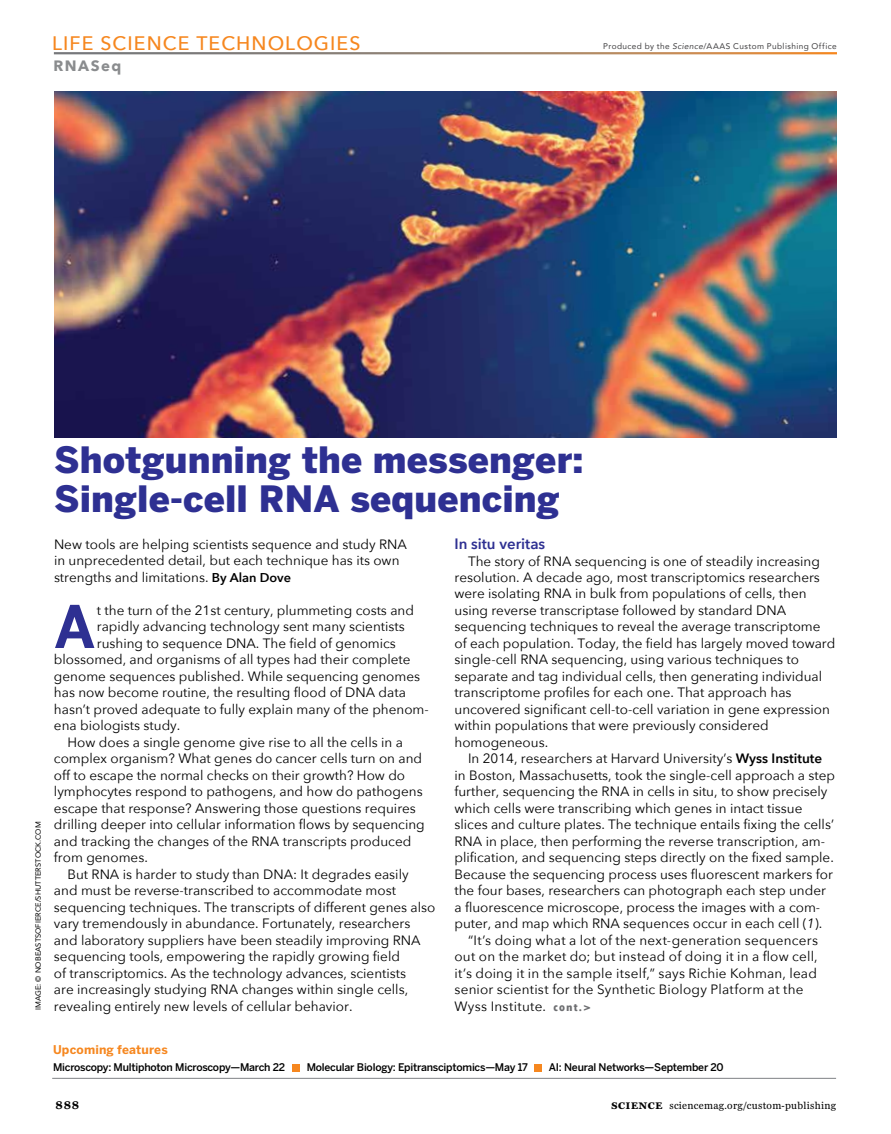
<style>
.page{position:relative;width:891px;height:1134px;background:#fff}
.page>*{position:absolute;margin:0;border:0;box-sizing:border-box;transform-origin:0 0}
.t1{font:700 58.05px "Benton Sans";color:#2e3092}
.t2{font:900 36px/39px "Benton Sans";letter-spacing:.005em;color:#2e3092}
.t3{font:500 19.5px "Avenir Next";letter-spacing:.055em;color:#f6871f}
.t4{font:600 15px "Avenir Next";color:#2e3092}
.t5{font:700 15px "Avenir Next";letter-spacing:.1em;color:#8a8c8e}
.t6{font:13.5px/16.5px "Avenir Next";color:#000}
.t7{font:13.5px "Avenir Next";letter-spacing:.025em;color:#000}
.t8{font:700 12px "Benton Sans";letter-spacing:.015em;color:#f6871f}
.t9{font:700 12px "Miller Daily";color:#000}
.t10{font:500 10.5px "Benton Sans";letter-spacing:-.02em;color:#000}
.t11{font:10.5px "Miller Daily";letter-spacing:.025em;color:#000}
.t12{font:700 10.5px "Avenir Next Condensed";color:#6d6e71;scale:1.14 1}
.t13{font:8.25px "Avenir";letter-spacing:.05em;color:#414042}
.t14{font:7.5px "Avenir";letter-spacing:.005em;color:#000}
.s1{font-style:italic}
.s2{font-weight:600;font-size:12.75px}
.s3{font-weight:600}
.s4{font-weight:700;font-size:9.75px}
</style>
<div class="page">
<hr style="left:52px;top:1078px;width:784px;height:1px;background:#808285">
<img style="left:54px;top:92px;width:783px;height:345px">
<div style="left:292px;top:1064px;width:8px;height:7px;background:#f6871f"></div>
<div style="left:535px;top:1064px;width:7px;height:7px;background:#f6871f"></div>
<h3 class="t3" style="left:52px;top:27px;width:310px">LIFE SCIENCE TECHNOLOGIES</h3>
<p class="t5" style="left:53px;top:53px;width:69px">RNASeq</p>
<p class="t13" style="left:603px;top:39px;width:235px">Produced by the <span class="s1">Science</span>/AAAS Custom Publishing Office</p>
<p class="t14" style="left:32px;top:1010px;width:190px;rotate:-90deg">IMAGE: © NOBEASTSOFIERCE/SHUTTERSTOCK.COM</p>
<h2 class="t2" style="left:54px;top:442px;width:531px">Shotgunning the messenger:<br>Single-cell RNA sequencing</h2>
<p class="t6" style="left:54px;top:535px;width:354px">New tools are helping scientists sequence and study RNA in unprecedented detail, but each technique has its own strengths and limitations. <span class="s2">By Alan Dove</span></p>
<h1 class="t1" style="left:54px;top:590px;width:43px">A</h1>
<p class="t6" style="left:97px;top:601px;width:319px">t the turn of the 21st century, plummeting costs and</p>
<p class="t6" style="left:97px;top:618px;width:309px">rapidly advancing technology sent many scientists</p>
<p class="t6" style="left:97px;top:634px;width:301px">rushing to sequence DNA. The field of genomics</p>
<p class="t6" style="left:54px;top:651px;width:358px">blossomed, and organisms of all types had their complete</p>
<p class="t6" style="left:54px;top:667px;width:368px">genome sequences published. While sequencing genomes</p>
<p class="t6" style="left:54px;top:684px;width:353px">has now become routine, the resulting flood of DNA data</p>
<p class="t6" style="left:54px;top:700px;width:376px">hasn’t proved adequate to fully explain many of the phenom-</p>
<p class="t6" style="left:54px;top:717px;width:128px">ena biologists study.</p>
<p class="t6" style="left:67px;top:733px;width:337px">How does a single genome give rise to all the cells in a</p>
<p class="t6" style="left:54px;top:750px;width:370px">complex organism? What genes do cancer cells turn on and</p>
<p class="t6" style="left:54px;top:766px;width:353px">off to escape the normal checks on their growth? How do</p>
<p class="t6" style="left:54px;top:783px;width:370px">lymphocytes respond to pathogens, and how do pathogens</p>
<p class="t6" style="left:54px;top:799px;width:363px">escape that response? Answering those questions requires</p>
<p class="t6" style="left:54px;top:816px;width:372px">drilling deeper into cellular information flows by sequencing</p>
<p class="t6" style="left:54px;top:832px;width:359px">and tracking the changes of the RNA transcripts produced</p>
<p class="t6" style="left:54px;top:849px;width:95px">from genomes.</p>
<p class="t6" style="left:67px;top:865px;width:343px">But RNA is harder to study than DNA: It degrades easily</p>
<p class="t6" style="left:54px;top:882px;width:343px">and must be reverse-transcribed to accommodate most</p>
<p class="t6" style="left:54px;top:898px;width:383px">sequencing techniques. The transcripts of different genes also</p>
<p class="t6" style="left:54px;top:915px;width:358px">vary tremendously in abundance. Fortunately, researchers</p>
<p class="t6" style="left:54px;top:931px;width:368px">and laboratory suppliers have been steadily improving RNA</p>
<p class="t6" style="left:54px;top:948px;width:348px">sequencing tools, empowering the rapidly growing field</p>
<p class="t6" style="left:54px;top:964px;width:354px">of transcriptomics. As the technology advances, scientists</p>
<p class="t6" style="left:54px;top:981px;width:356px">are increasingly studying RNA changes within single cells,</p>
<p class="t6" style="left:54px;top:997px;width:300px">revealing entirely new levels of cellular behavior.</p>
<p class="t8" style="left:53px;top:1042px;width:116px">Upcoming features</p>
<p class="t4" style="left:454px;top:531px;width:92px">In situ veritas</p>
<p class="t6" style="left:454px;top:552px;width:382px;text-indent:14px">The story of RNA sequencing is one of steadily increasing resolution. A decade ago, most transcriptomics researchers were isolating RNA in bulk from populations of cells, then using reverse transcriptase followed by standard DNA sequencing techniques to reveal the average transcriptome of each population. Today, the field has largely moved toward single-cell RNA sequencing, using various techniques to separate and tag individual cells, then generating individual transcriptome profiles for each one. That approach has uncovered significant cell-to-cell variation in gene expression within populations that were previously considered homogeneous.</p>
<p class="t6" style="left:468px;top:750px;width:356px">In 2014, researchers at Harvard University’s <span class="s3">Wyss Institute</span></p>
<p class="t6" style="left:454px;top:766px;width:382px">in Boston, Massachusetts, took the single-cell approach a step</p>
<p class="t6" style="left:454px;top:783px;width:375px">further, sequencing the RNA in cells in situ, to show precisely</p>
<p class="t6" style="left:454px;top:799px;width:350px">which cells were transcribing which genes in intact tissue</p>
<p class="t6" style="left:454px;top:816px;width:381px">slices and culture plates. The technique entails fixing the cells’</p>
<p class="t6" style="left:454px;top:832px;width:372px">RNA in place, then performing the reverse transcription, am-</p>
<p class="t6" style="left:454px;top:849px;width:381px">plification, and sequencing steps directly on the fixed sample.</p>
<p class="t6" style="left:454px;top:865px;width:380px">Because the sequencing process uses fluorescent markers for</p>
<p class="t6" style="left:454px;top:882px;width:373px">the four bases, researchers can photograph each step under</p>
<p class="t6" style="left:454px;top:898px;width:367px">a fluorescence microscope, process the images with a com-</p>
<p class="t6" style="left:454px;top:915px;width:369px">puter, and map which RNA sequences occur in each cell (<span class="s1">1</span>).</p>
<p class="t6" style="left:468px;top:931px;width:352px">“It’s doing what a lot of the next-generation sequencers</p>
<p class="t6" style="left:454px;top:948px;width:365px">out on the market do; but instead of doing it in a flow cell,</p>
<p class="t6" style="left:454px;top:964px;width:364px">it’s doing it in the sample itself,” says Richie Kohman, lead</p>
<p class="t6" style="left:454px;top:981px;width:351px">senior scientist for the Synthetic Biology Platform at the</p>
<p class="t7" style="left:454px;top:995px;width:93px">Wyss Institute.</p>
<p class="t12" style="left:554px;top:1001px;width:35px">cont.&gt;</p>
<p class="t10" style="left:53px;top:1061px;width:234px">Microscopy: Multiphoton Microscopy—March 22</p>
<p class="t10" style="left:307px;top:1061px;width:222px">Molecular Biology: Epitransciptomics—May 17</p>
<p class="t10" style="left:549px;top:1061px;width:176px">AI: Neural Networks—September 20</p>
<p class="t9" style="left:56px;top:1098px;width:25px">888</p>
<p class="t11" style="left:611px;top:1100px;width:226px"><span class="s4">SCIENCE</span> sciencemag.org/custom-publishing</p>
</div>
